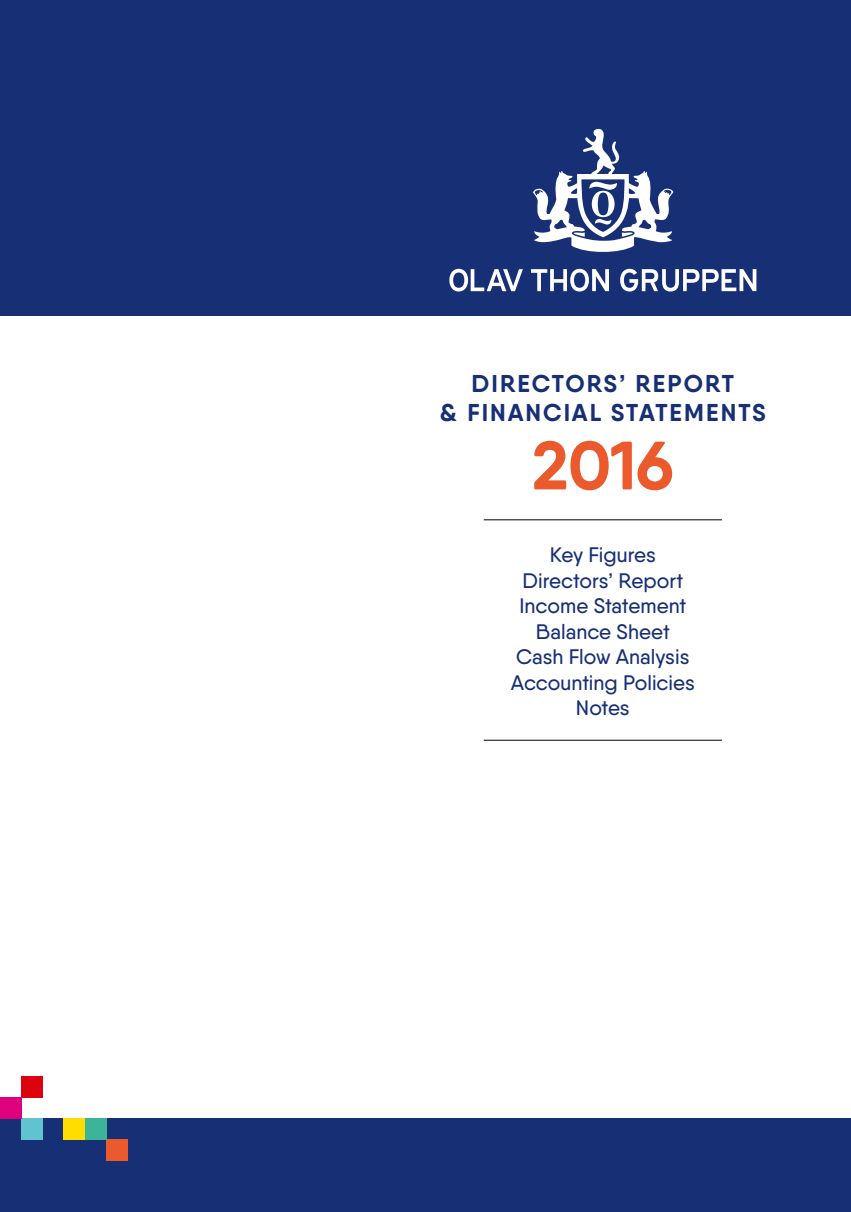
<style>
.page{position:relative;width:851px;height:1212px;background:#fff}
.page>*{position:absolute;margin:0;border:0;box-sizing:border-box;transform-origin:0 0}
.t1{font:700 68.25px "Qanelas Soft";color:#eb5a2c}
.t2{font:700 24.3px/29.2px "Qanelas Soft";letter-spacing:.08em;color:#162f75;text-align:center}
.t3{font:500 21px/25.5px "Qanelas Soft";color:#162f75;text-align:center}
</style>
<div class="page">
<div style="left:0;top:0;width:850px;height:315px;background:#162f75"></div>
<div style="left:0;top:1118px;width:850px;height:94px;background:#162f75"></div>
<svg style="left:449px;top:269px;width:74px;height:22px"></svg>
<svg style="left:531px;top:269px;width:78px;height:22px"></svg>
<svg style="left:620px;top:269px;width:136px;height:22px"></svg>
<svg style="left:533px;top:128px;width:140px;height:124px"></svg>
<div style="left:21px;top:1076px;width:21px;height:21px;background:#dc030e"></div>
<div style="left:106px;top:1139px;width:21px;height:22px;background:#eb5a2c"></div>
<div style="left:85px;top:1118px;width:21px;height:21px;background:#3cb497"></div>
<div style="left:64px;top:1118px;width:21px;height:21px;background:#fd0"></div>
<div style="left:21px;top:1118px;width:21px;height:21px;background:#61c3d0"></div>
<div style="left:0;top:1097px;width:21px;height:21px;background:#de007d"></div>
<hr style="left:483px;top:519px;width:239px;height:1px;background:#000">
<hr style="left:483px;top:740px;width:239px;height:1px;background:#000">
<p class="t2" style="left:440px;top:369px;width:327px">DIRECTORS’ REPORT<br>&amp; FINANCIAL STATEMENTS</p>
<h1 class="t1" style="left:532px;top:423px;width:143px">2016</h1>
<p class="t3" style="left:510px;top:542px;width:186px">Key Figures<br>Directors’ Report<br>Income Statement<br>Balance Sheet<br>Cash Flow Analysis<br>Accounting Policies<br>Notes</p>
</div>
